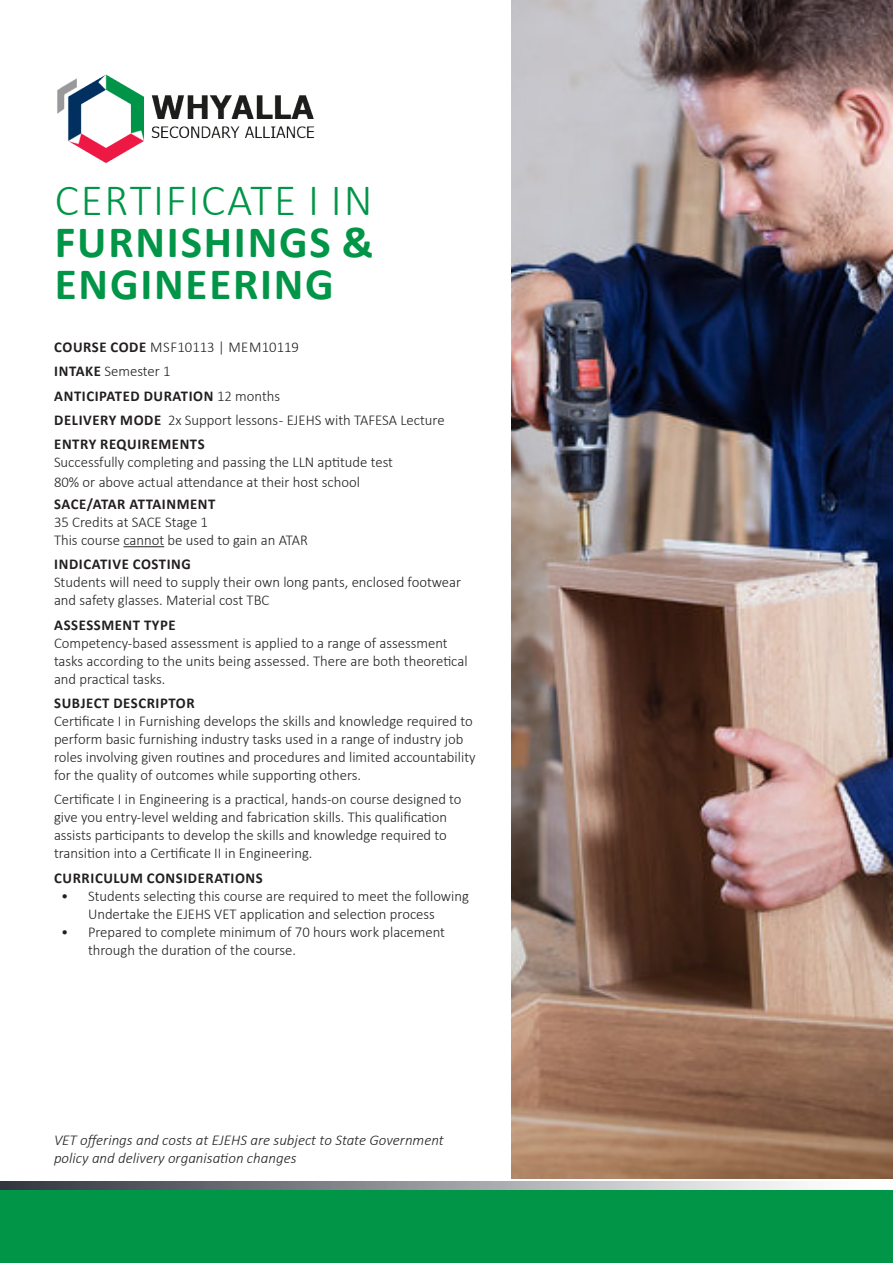
<style>
.page{position:relative;width:893px;height:1263px;background:#fff}
.page>*{position:absolute;margin:0;border:0;box-sizing:border-box;transform-origin:0 0}
.Heading{font:700 45px/42px "Calibri";letter-spacing:.04em;color:#009547}
.Heading-2{font:300 45px "Calibri";letter-spacing:.04em;color:#009547}
.t1{font:300 15px/18px "Calibri";color:#231f20}
.t2{font:700 15px "Calibri";letter-spacing:.04em;color:#231f20}
.t3{font:italic 300 15px/18px "Calibri";color:#231f20}
.s1{font-weight:700}
.s2{font-weight:300}
</style>
<div class="page">
<div style="left:0;top:1190px;width:893px;height:73px;background:#009547"></div>
<svg style="left:0;top:1181px;width:799px;height:9px;background:#929499"></svg>
<hr style="left:123px;top:546px;width:41px;height:1px;background:#231f20">
<img style="left:512px;top:0;width:381px;height:1179px">
<img style="left:57px;top:74px;width:258px;height:89px">
<p class="Heading-2" style="left:55px;top:172px;width:319px">CERTIFICATE I IN</p>
<p class="Heading" style="left:55px;top:221px;width:320px">FURNISHINGS &amp;<br>ENGINEERING</p>
<p class="t1" style="left:54px;top:338px;width:246px"><span class="s1">COURSE CODE</span> MSF10113 | MEM10119</p>
<p class="t1" style="left:54px;top:362px;width:118px"><span class="s1">INTAKE</span> Semester 1</p>
<p class="t2" style="left:54px;top:385px;width:227px">ANTICIPATED DURATION <span class="s2">12 months</span></p>
<p class="t1" style="left:54px;top:411px;width:392px"><span class="s1">DELIVERY MODE</span> 2x Support lessons - EJEHS with TAFESA Lecture</p>
<p class="t2" style="left:54px;top:434px;width:152px">ENTRY REQUIREMENTS</p>
<p class="t1" style="left:54px;top:453px;width:341px">Successfully completing and passing the LLN aptitude test</p>
<p class="t1" style="left:54px;top:472px;width:307px">80% or above actual attendance at their host school</p>
<p class="t2" style="left:54px;top:493px;width:163px">SACE/ATAR ATTAINMENT</p>
<p class="t1" style="left:54px;top:513px;width:156px">35 Credits at SACE Stage 1</p>
<p class="t1" style="left:54px;top:531px;width:255px">This course cannot be used to gain an ATAR</p>
<p class="t2" style="left:54px;top:554px;width:138px">INDICATIVE COSTING</p>
<p class="t1" style="left:54px;top:573px;width:409px">Students will need to supply their own long pants, enclosed footwear and safety glasses. Material cost TBC</p>
<p class="t2" style="left:54px;top:614px;width:123px">ASSESSMENT TYPE</p>
<p class="t1" style="left:54px;top:633px;width:415px">Competency-based assessment is applied to a range of assessment tasks according to the units being assessed. There are both theoretical and practical tasks.</p>
<p class="t2" style="left:54px;top:692px;width:142px">SUBJECT DESCRIPTOR</p>
<p class="t1" style="left:54px;top:712px;width:423px">Certificate I in Furnishing develops the skills and knowledge required to perform basic furnishing industry tasks used in a range of industry job roles involving given routines and procedures and limited accountability for the quality of outcomes while supporting others.</p>
<p class="t1" style="left:54px;top:790px;width:409px">Certificate I in Engineering is a practical, hands-on course designed to give you entry-level welding and fabrication skills. This qualification assists participants to develop the skills and knowledge required to transition into a Certificate II in Engineering.</p>
<p class="t2" style="left:54px;top:867px;width:210px">CURRICULUM CONSIDERATIONS</p>
<p class="t1" style="left:61px;top:887px;width:409px;text-align:center">• Students selecting this course are required to meet the following<br>Undertake the EJEHS VET application and selection process</p>
<p class="t1" style="left:88px;top:923px;width:359px;text-indent:-27px">• Prepared to complete minimum of 70 hours work placement through the duration of the course.</p>
<p class="t3" style="left:54px;top:1131px;width:391px">VET offerings and costs at EJEHS are subject to State Government policy and delivery organisation changes</p>
</div>
